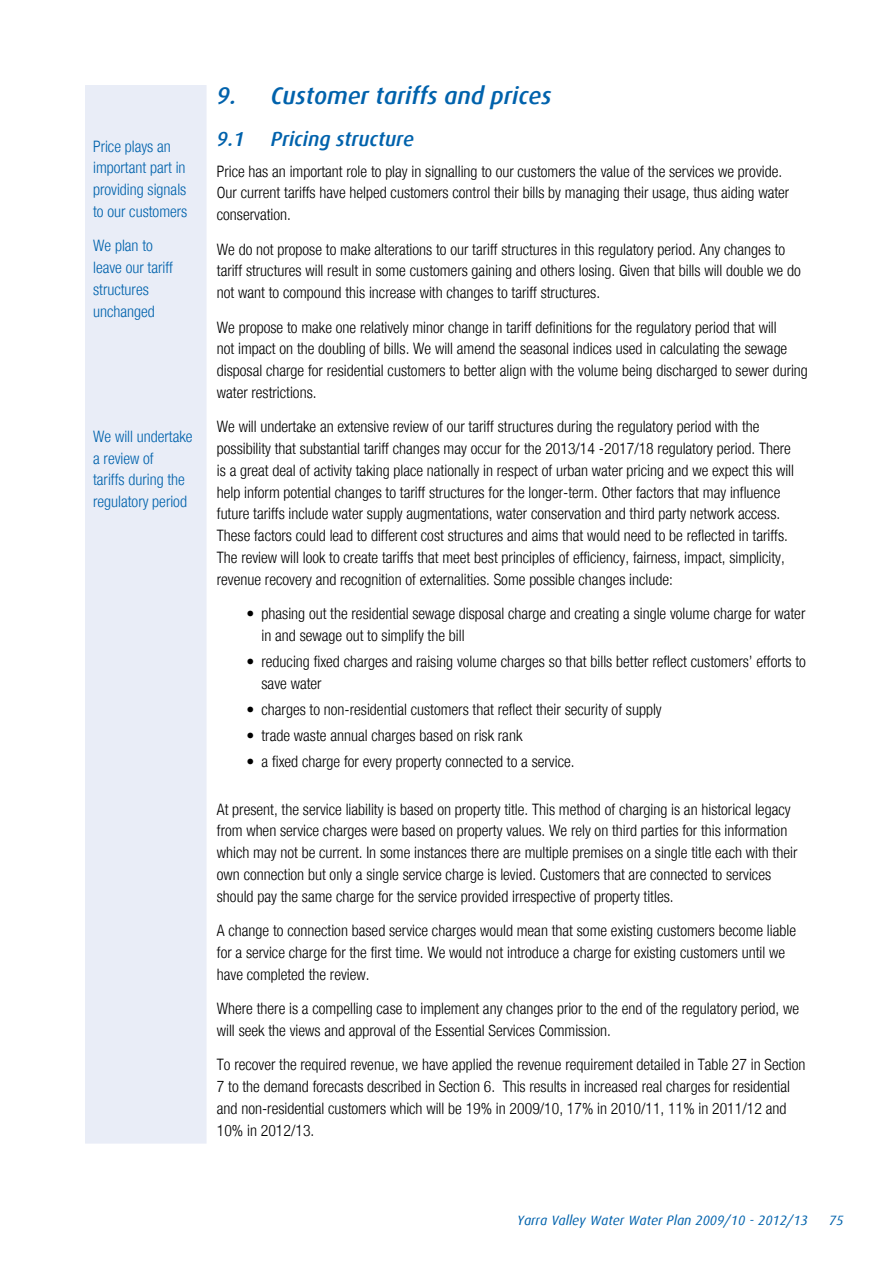
<style>
.page{position:relative;width:893px;height:1263px;background:#fff}
.page>*{position:absolute;margin:0;border:0;box-sizing:border-box;transform-origin:0 0}
.t1{font:italic 500 24px "Dax";color:#0062ac}
.t2{font:italic 500 20.25px "Dax";color:#0062ac}
.t3{font:300 condensed 15.75px/21.8px "Helvetica Neue LT";color:#000}
.t4{font:300 condensed 15.75px/21.8px "Helvetica Neue LT";color:#0062ac}
.t5{font:italic 13.5px "Dax";color:#0062ac}
</style>
<div class="page">
<div style="left:85px;top:85px;width:122px;height:1058px;background:#e9edf7"></div>
<p class="t4" style="left:93px;top:135px;width:96px">Price plays an important part in providing signals to our customers</p>
<p class="t4" style="left:93px;top:235px;width:81px">We plan to leave our tariff structures unchanged</p>
<p class="t4" style="left:93px;top:425px;width:101px">We will undertake a review of<br>tariffs during the regulatory period</p>
<h1 class="t1" style="left:217px;top:82px;width:336px">9. Customer tariffs and prices</h1>
<p class="t2" style="left:217px;top:128px;width:29px">9.1</p>
<p class="t2" style="left:271px;top:128px;width:145px">Pricing structure</p>
<p class="t3" style="left:217px;top:160px;width:574px">Price has an important role to play in signalling to our customers the value of the services we provide.<br>Our current tariffs have helped customers control their bills by managing their usage, thus aiding water conservation.</p>
<p class="t3" style="left:217px;top:238px;width:585px">We do not propose to make alterations to our tariff structures in this regulatory period. Any changes to tariff structures will result in some customers gaining and others losing. Given that bills will double we do not want to compound this increase with changes to tariff structures.</p>
<p class="t3" style="left:217px;top:316px;width:593px">We propose to make one relatively minor change in tariff definitions for the regulatory period that will<br>not impact on the doubling of bills. We will amend the seasonal indices used in calculating the sewage disposal charge for residential customers to better align with the volume being discharged to sewer during water restrictions.</p>
<p class="t3" style="left:217px;top:416px;width:579px">We will undertake an extensive review of our tariff structures during the regulatory period with the possibility that substantial tariff changes may occur for the 2013/14 -2017/18 regulatory period. There is a great deal of activity taking place nationally in respect of urban water pricing and we expect this will help inform potential changes to tariff structures for the longer-term. Other factors that may influence future tariffs include water supply augmentations, water conservation and third party network access.<br>These factors could lead to different cost structures and aims that would need to be reflected in tariffs.<br>The review will look to create tariffs that meet best principles of efficiency, fairness, impact, simplicity, revenue recovery and recognition of externalities. Some possible changes include:</p>
<p class="t3" style="left:262px;top:603px;width:545px;text-indent:-15px">• phasing out the residential sewage disposal charge and creating a single volume charge for water in and sewage out to simplify the bill</p>
<p class="t3" style="left:262px;top:650px;width:546px;text-indent:-15px">• reducing fixed charges and raising volume charges so that bills better reflect customers’ efforts to save water</p>
<p class="t3" style="left:247px;top:698px;width:417px">• charges to non-residential customers that reflect their security of supply</p>
<p class="t3" style="left:247px;top:724px;width:277px">• trade waste annual charges based on risk rank</p>
<p class="t3" style="left:247px;top:750px;width:329px">• a fixed charge for every property connected to a service.</p>
<p class="t3" style="left:217px;top:798px;width:582px">At present, the service liability is based on property title. This method of charging is an historical legacy from when service charges were based on property values. We rely on third parties for this information which may not be current. In some instances there are multiple premises on a single title each with their own connection but only a single service charge is levied. Customers that are connected to services should pay the same charge for the service provided irrespective of property titles.</p>
<p class="t3" style="left:217px;top:919px;width:581px">A change to connection based service charges would mean that some existing customers become liable for a service charge for the first time. We would not introduce a charge for existing customers until we have completed the review.</p>
<p class="t3" style="left:217px;top:997px;width:584px">Where there is a compelling case to implement any changes prior to the end of the regulatory period, we will seek the views and approval of the Essential Services Commission.</p>
<p class="t3" style="left:217px;top:1054px;width:590px">To recover the required revenue, we have applied the revenue requirement detailed in Table 27 in Section 7 to the demand forecasts described in Section 6. This results in increased real charges for residential and non-residential customers which will be 19% in 2009/10, 17% in 2010/11, 11% in 2011/12 and 10% in 2012/13.</p>
<p class="t5" style="left:517px;top:1212px;width:292px">Yarra Valley Water Water Plan 2009/10 - 2012/13</p>
<p class="t5" style="left:829px;top:1212px;width:16px">75</p>
</div>
